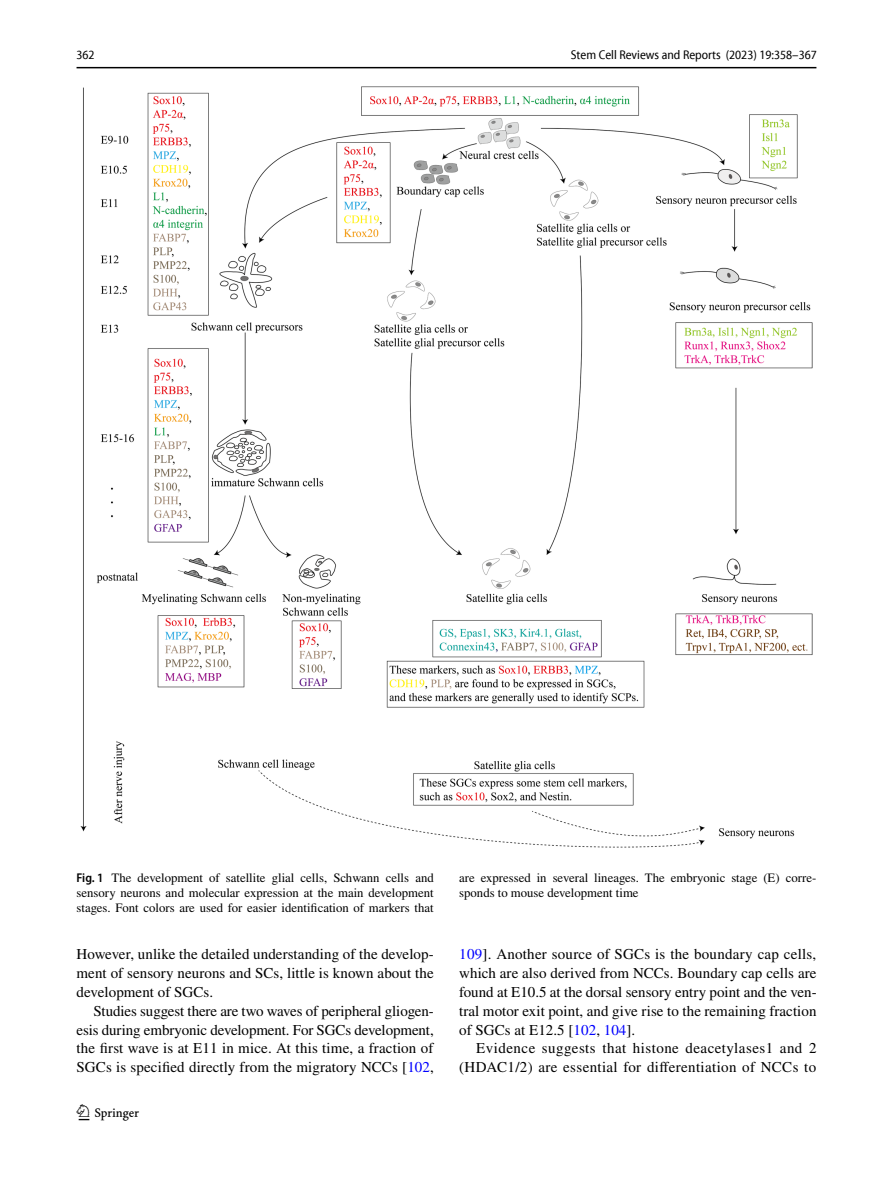
<style>
.page{position:relative;width:893px;height:1187px;background:#fff}
.page>*{position:absolute;margin:0;border:0;box-sizing:border-box;transform-origin:0 0}
.t1{font:22.5px "Springnew Regular 2";color:#000}
.t2{font:15px/18.8px "STIX";letter-spacing:.005em;color:#000;text-align:justify}
.t3{font:15px/18.8px "STIX";letter-spacing:.025em;color:#000;text-align:right}
.t4{font:12.75px/15px "STIX";color:#000;text-align:justify}
.t5{font:semi-condensed 12.75px "Myriad Pro Unic";color:#000}
.t6{font:12.75px "Myriad Pro Unic Semi Condensed 3";color:#000}
.s1{font-family:"Myriad Pro";font-weight:600;font-stretch:semi-condensed}
.s2{color:#00f}
</style>
<div class="page">
<hr style="left:77px;top:67px;width:739px;height:1px;background:#000">
<img style="left:81px;top:87px;width:731px;height:760px">
<p class="t6" style="left:77px;top:50px;width:20px">362</p>
<p class="t5" style="left:571px;top:50px;width:247px">Stem Cell Reviews and Reports (2023) 19:358–367</p>
<p class="t4" style="left:77px;top:871px;width:359px"><span class="s1">Fig. 1</span> The development of satellite glial cells, Schwann cells and sensory neurons and molecular expression at the main development stages. Font colors are used for easier identification of markers that</p>
<p class="t4" style="left:459px;top:871px;width:359px">are expressed in several lineages. The embryonic stage (E) corre&shy;sponds to mouse development time</p>
<p class="t2" style="left:77px;top:946px;width:359px">However, unlike the detailed understanding of the develop&shy;ment of sensory neurons and SCs, little is known about the development of SGCs.</p>
<p class="t2" style="left:77px;top:1002px;width:359px;text-indent:17px">Studies suggest there are two waves of peripheral gliogen&shy;esis during embryonic development. For SGCs development, the first wave is at E11 in mice. At this time, a fraction of SGCs is specified directly from the migratory NCCs [<span class="s2">102</span>,</p>
<h1 class="t1" style="left:79px;top:1104px;width:62px">1 3</h1>
<p class="t2" style="left:459px;top:946px;width:359px"><span class="s2">109</span>]. Another source of SGCs is the boundary cap cells, which are also derived from NCCs. Boundary cap cells are found at E10.5 at the dorsal sensory entry point and the ven&shy;tral motor exit point, and give rise to the remaining fraction of SGCs at E12.5 [<span class="s2">102</span>, <span class="s2">104</span>].</p>
<p class="t3" style="left:459px;top:1039px;width:359px">Evidence suggests that histone deacetylases1 and 2 (HDAC1/2) are essential for differentiation of NCCs to</p>
</div>
